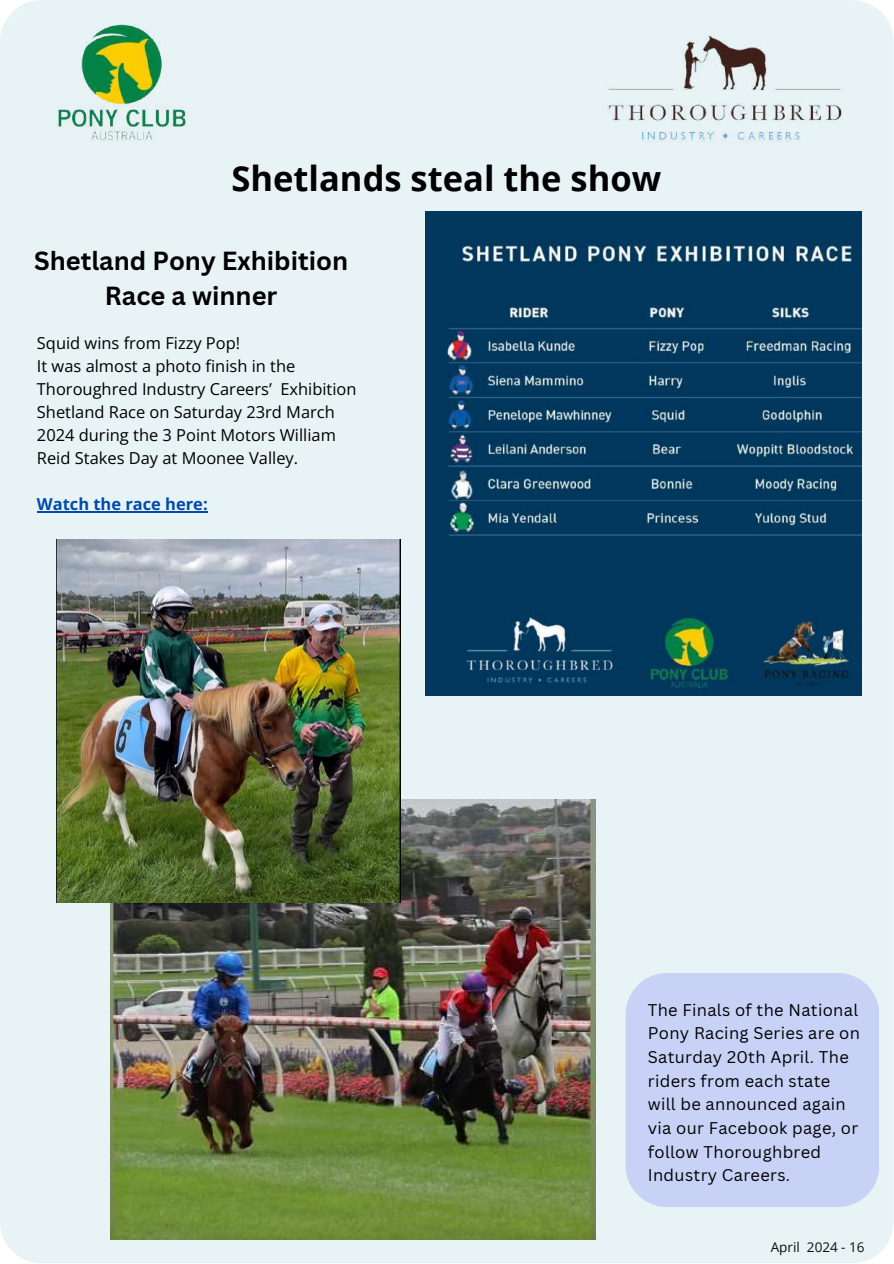
<style>
.page{position:relative;width:894px;height:1264px;background:#fff}
.page>*{position:absolute;margin:0;border:0;box-sizing:border-box;transform-origin:0 0}
.t1{font:700 34.5px "Open Sans";color:#000}
.t2{font:700 25.5px/34.8px "Canva Sans";color:#000;text-align:center}
.t3{font:16.5px/23px "Open Sans";color:#000}
.t4{font:16.5px/23.7px "Canva Sans";letter-spacing:.02em;color:#000}
.t5{font:700 16.5px "Open Sans";color:#004aad}
.t6{font:13.5px "Open Sans";color:#100f0d}
</style>
<div class="page">
<div style="left:0;top:0;width:893px;height:1263px;background:#e8f3f6"></div>
<img style="left:606px;top:33px;width:237px;height:109px">
<img style="left:57px;top:24px;width:130px;height:118px">
<img style="left:426px;top:212px;width:435px;height:69px">
<div style="left:625px;top:972px;width:253px;height:235px;background:#c8d2f7"></div>
<img style="left:426px;top:281px;width:435px;height:414px">
<img style="left:110px;top:799px;width:485px;height:440px">
<hr style="left:37px;top:511px;width:171px;height:1px;background:#004aad">
<img style="left:57px;top:539px;width:343px;height:363px">
<h1 class="t1" style="left:231px;top:154px;width:431px">Shetlands steal the show</h1>
<h2 class="t2" style="left:34px;top:243px;width:315px">Shetland Pony Exhibition<br>Race a winner</h2>
<p class="t3" style="left:37px;top:331px;width:321px">Squid wins from Fizzy Pop!<br>It was almost a photo finish in the Thoroughred Industry Careers’ Exhibition Shetland Race on Saturday 23rd March 2024 during the 3 Point Motors William Reid Stakes Day at Moonee Valley.</p>
<p class="t5" style="left:37px;top:492px;width:172px">Watch the race here:</p>
<p class="t4" style="left:647px;top:997px;width:213px">The Finals of the National<br>Pony Racing Series are on<br>Saturday 20th April. The riders from each state will be announced again via our Facebook page, or follow Thoroughbred<br>Industry Careers.</p>
<p class="t6" style="left:770px;top:1237px;width:95px">April 2024 - 16</p>
</div>
